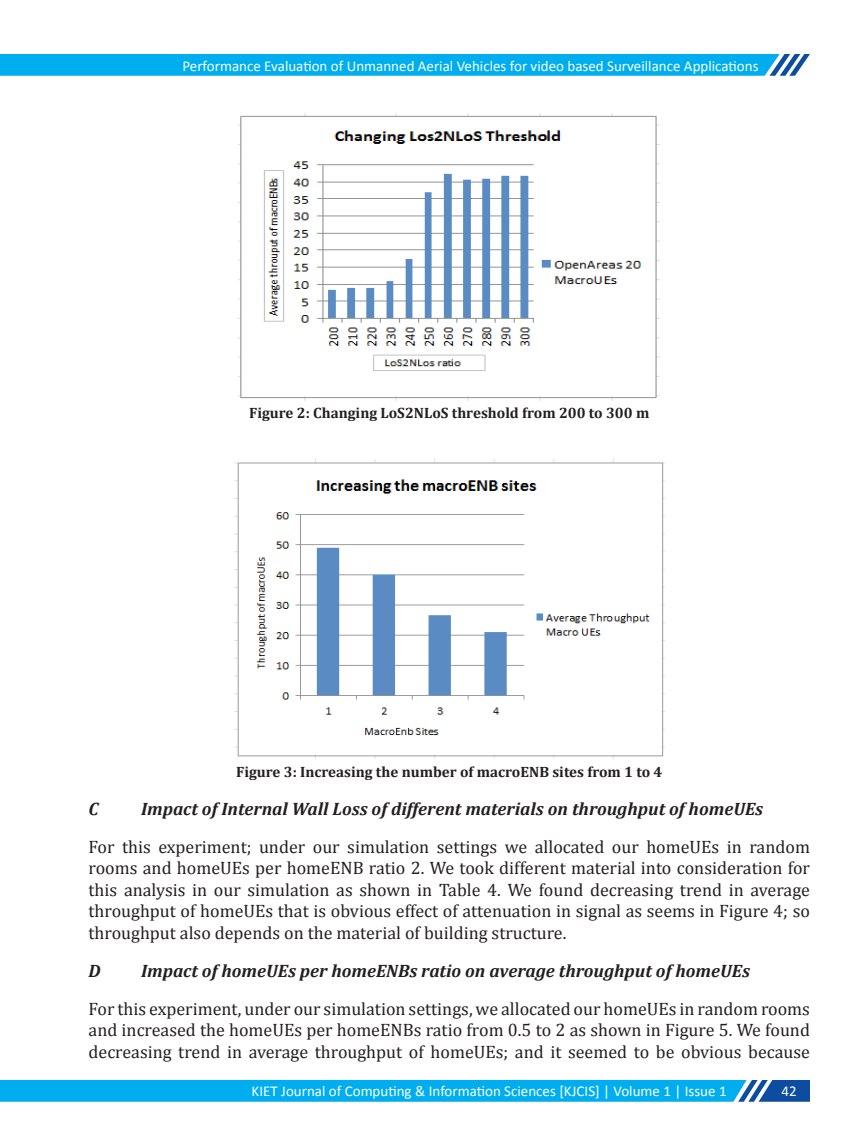
<style>
.page{position:relative;width:864px;height:1134px;background:#fff}
.page>*{position:absolute;margin:0;border:0;box-sizing:border-box;transform-origin:0 0}
.t1{font:18px/21.6px "Cambria";color:#231f20;text-align:justify}
.t2{font:italic 700 18px "Cambria";color:#231f20}
.t3{font:15px "Calibri";color:#fff}
.t4{font:700 15px "Cambria";color:#231f20}
</style>
<div class="page">
<svg style="left:0;top:54px;width:810px;height:22px;background:#09aeed"></svg>
<img style="left:239px;top:113px;width:421px;height:287px">
<img style="left:234px;top:459px;width:431px;height:300px">
<svg style="left:0;top:1080px;width:810px;height:22px;background:#08a9ea"></svg>
<p class="t3" style="left:183px;top:56px;width:578px">Performance Evaluation of Unmanned Aerial Vehicles for video based Surveillance Applications</p>
<p class="t4" style="left:249px;top:404px;width:402px">Figure 2: Changing LoS2NLoS threshold from 200 to 300 m</p>
<p class="t4" style="left:236px;top:763px;width:428px">Figure 3: Increasing the number of macroENB sites from 1 to 4</p>
<p class="t2" style="left:89px;top:798px;width:11px">C</p>
<p class="t2" style="left:141px;top:798px;width:624px">Impact of Internal Wall Loss of different materials on throughput of homeUEs</p>
<p class="t1" style="left:89px;top:836px;width:723px">For this experiment; under our simulation settings we allocated our homeUEs in random rooms and homeUEs per homeENB ratio 2. We took different material into consideration for this analysis in our simulation as shown in Table 4. We found decreasing trend in average throughput of homeUEs that is obvious effect of attenuation in signal as seems in Figure 4; so throughput also depends on the material of building structure.</p>
<p class="t2" style="left:89px;top:960px;width:14px">D</p>
<p class="t2" style="left:141px;top:960px;width:610px">Impact of homeUEs per homeENBs ratio on average throughput of homeUEs</p>
<p class="t1" style="left:89px;top:998px;width:723px">For this experiment, under our simulation settings, we allocated our homeUEs in random rooms and increased the homeUEs per homeENBs ratio from 0.5 to 2 as shown in Figure 5. We found decreasing trend in average throughput of homeUEs; and it seemed to be obvious because</p>
<p class="t3" style="left:252px;top:1081px;width:476px">KIET Journal of Computing &amp; Information Sciences [KJCIS] | Volume 1 | Issue 1</p>
<p class="t3" style="left:782px;top:1081px;width:17px">42</p>
</div>
